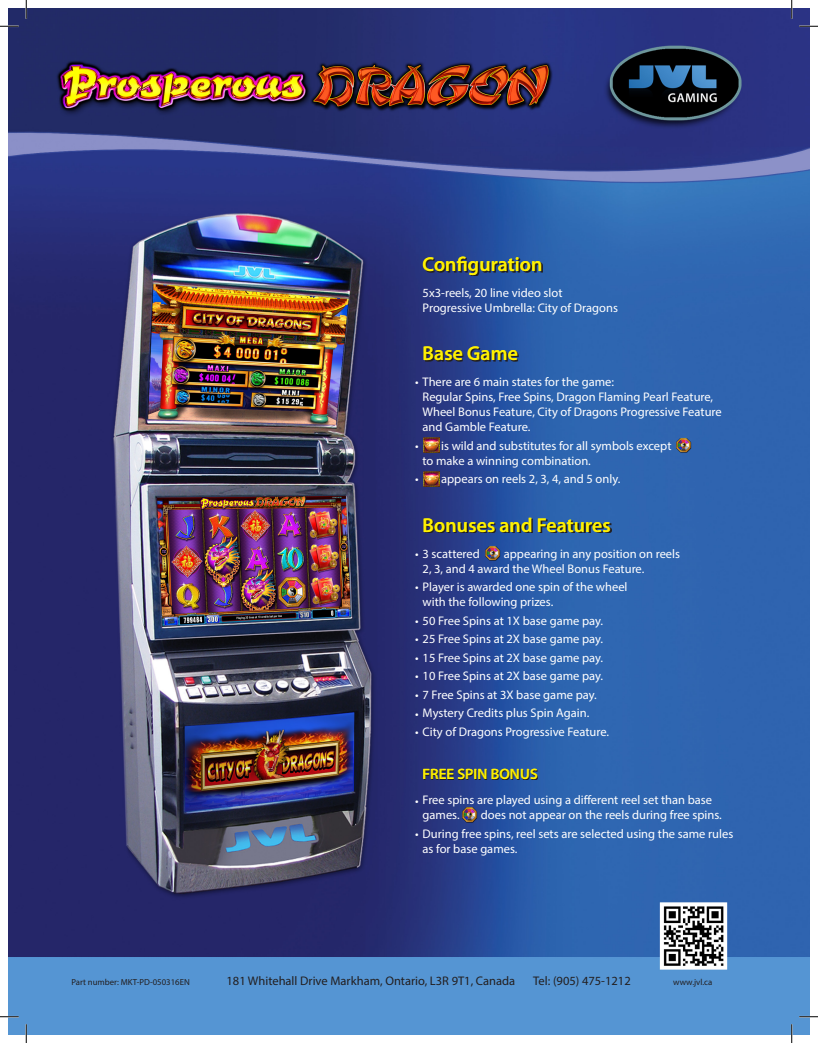
<style>
.page{position:relative;width:818px;height:1043px;background:#fff}
.page>*{position:absolute;margin:0;border:0;box-sizing:border-box;transform-origin:0 0}
.t1{font:600 20px "Myriad Pro";color:#fff101}
.t2{font:600 15px "Myriad Pro";color:#fff101}
.t3{font:12.5px/15px "Myriad Pro";color:#fff}
.t4{font:12.5px "Myriad Pro";color:#231f20}
.t5{font:8.75px "Myriad Pro";color:#231f20}
</style>
<div class="page">
<img style="left:9px;top:9px;width:800px;height:1025px">
<svg style="left:424px;top:257px;width:118px;height:19px;background:#253e75"></svg>
<svg style="left:425px;top:347px;width:93px;height:14px"></svg>
<svg style="left:425px;top:518px;width:186px;height:15px;background:#264174"></svg>
<svg style="left:424px;top:769px;width:114px;height:11px"></svg>
<img style="left:675px;top:437px;width:16px;height:16px">
<img style="left:423px;top:437px;width:16px;height:16px">
<img style="left:423px;top:471px;width:16px;height:16px">
<img style="left:484px;top:545px;width:16px;height:15px">
<img style="left:461px;top:806px;width:16px;height:16px">
<svg style="left:0;top:25px;width:19px;height:2px"></svg>
<svg style="left:799px;top:25px;width:19px;height:2px"></svg>
<svg style="left:0;top:1015px;width:19px;height:2px"></svg>
<svg style="left:799px;top:1015px;width:19px;height:2px"></svg>
<svg style="left:25px;top:0;width:2px;height:19px"></svg>
<svg style="left:25px;top:1024px;width:2px;height:18px"></svg>
<svg style="left:790px;top:0;width:2px;height:19px"></svg>
<svg style="left:790px;top:1024px;width:2px;height:18px"></svg>
<p class="t1" style="left:422px;top:251px;width:122px">Configuration</p>
<p class="t3" style="left:422px;top:284px;width:141px">5x3-reels, 20 line video slot</p>
<p class="t3" style="left:422px;top:299px;width:197px">Progressive Umbrella: City of Dragons</p>
<p class="t1" style="left:422px;top:341px;width:97px">Base Game</p>
<p class="t3" style="left:415px;top:374px;width:200px">• There are 6 main states for the game:</p>
<p class="t3" style="left:422px;top:389px;width:292px">Regular Spins, Free Spins, Dragon Flaming Pearl Feature,</p>
<p class="t3" style="left:422px;top:404px;width:301px">Wheel Bonus Feature, City of Dragons Progressive Feature</p>
<p class="t3" style="left:422px;top:419px;width:109px">and Gamble Feature.</p>
<p class="t3" style="left:441px;top:437px;width:232px">is wild and substitutes for all symbols except</p>
<p class="t3" style="left:422px;top:452px;width:170px">to make a winning combination.</p>
<p class="t3" style="left:441px;top:471px;width:181px">appears on reels 2, 3, 4, and 5 only.</p>
<p class="t3" style="left:415px;top:437px;width:5px">•</p>
<p class="t3" style="left:415px;top:471px;width:5px">•</p>
<p class="t1" style="left:422px;top:512px;width:190px">Bonuses and Features</p>
<p class="t3" style="left:415px;top:545px;width:66px">• 3 scattered</p>
<p class="t3" style="left:504px;top:545px;width:178px">appearing in any position on reels</p>
<p class="t3" style="left:422px;top:560px;width:223px">2, 3, and 4 award the Wheel Bonus Feature.</p>
<p class="t3" style="left:415px;top:579px;width:214px">• Player is awarded one spin of the wheel</p>
<p class="t3" style="left:422px;top:594px;width:132px">with the following prizes.</p>
<p class="t3" style="left:415px;top:613px;width:189px">• 50 Free Spins at 1X base game pay.</p>
<p class="t3" style="left:415px;top:631px;width:189px">• 25 Free Spins at 2X base game pay.</p>
<p class="t3" style="left:415px;top:650px;width:189px">• 15 Free Spins at 2X base game pay.</p>
<p class="t3" style="left:415px;top:668px;width:189px">• 10 Free Spins at 2X base game pay.</p>
<p class="t3" style="left:415px;top:687px;width:183px">• 7 Free Spins at 3X base game pay.</p>
<p class="t3" style="left:415px;top:705px;width:175px">• Mystery Credits plus Spin Again.</p>
<p class="t3" style="left:415px;top:724px;width:195px">• City of Dragons Progressive Feature.</p>
<p class="t2" style="left:422px;top:764px;width:117px">FREE SPIN BONUS</p>
<p class="t3" style="left:422px;top:792px;width:291px;text-indent:-7px">• Free spins are played using a different reel set than base games.</p>
<p class="t3" style="left:481px;top:807px;width:242px">does not appear on the reels during free spins.</p>
<p class="t3" style="left:422px;top:826px;width:312px;text-indent:-7px">• During free spins, reel sets are selected using the same rules as for base games.</p>
<p class="t5" style="left:71px;top:976px;width:120px">Part number: MKT-PD-050316EN</p>
<p class="t4" style="left:226px;top:973px;width:290px">181 Whitehall Drive Markham, Ontario, L3R 9T1, Canada</p>
<p class="t4" style="left:533px;top:973px;width:99px">Tel: (905) 475-1212</p>
<p class="t5" style="left:673px;top:976px;width:41px">www.jvl.ca</p>
</div>
